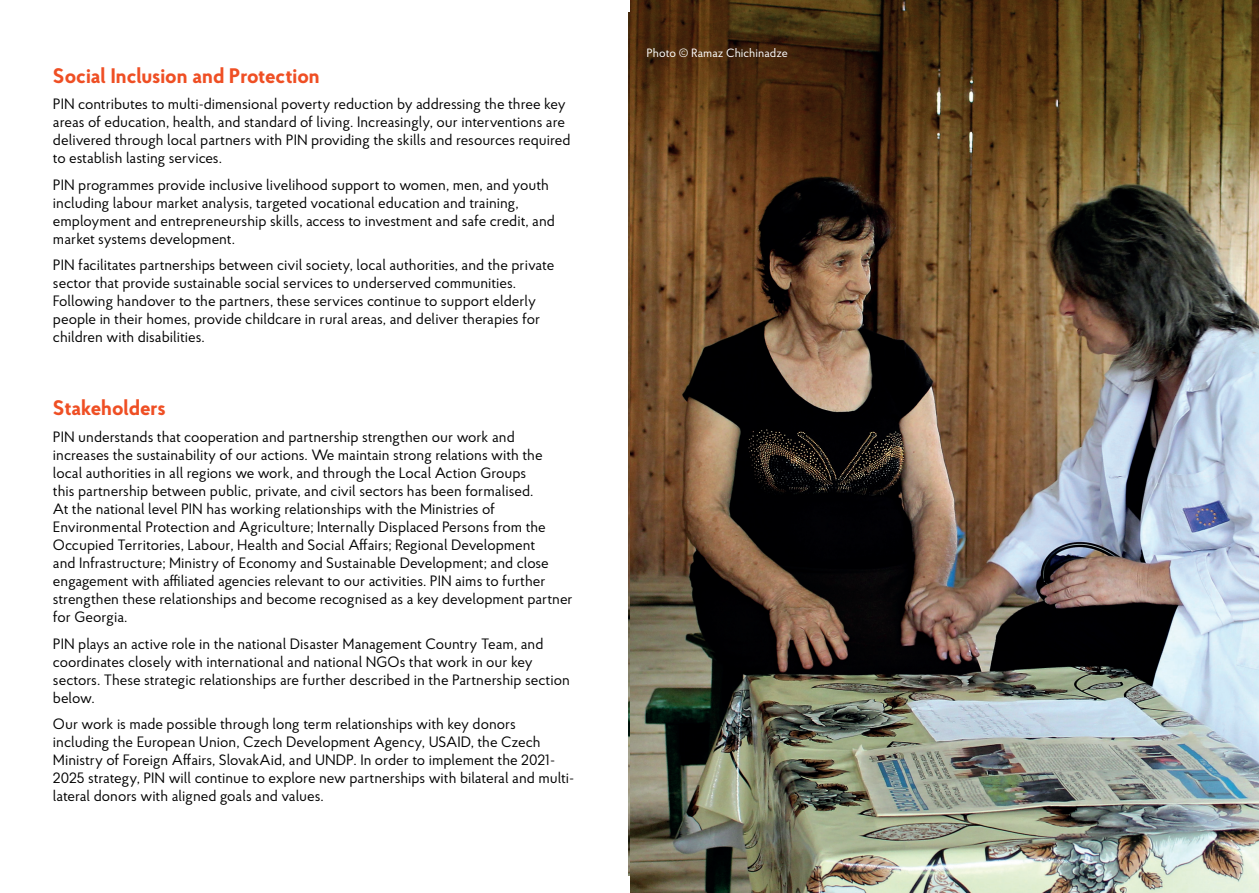
<style>
.page{position:relative;width:1259px;height:893px;background:#fff}
.page>*{position:absolute;margin:0;border:0;box-sizing:border-box;transform-origin:0 0}
.t1{font:700 21px "Proba Pro";color:#ef4f24}
.t2{font:15px/18px "Proba Pro";color:#000001}
.t3{font:12px "Proba Pro";color:#fff}
.t4{font:500 12px "Proba Pro";color:#fff}
.s1{font-family:"Open Sans";font-weight:700}
</style>
<div class="page">
<img style="left:630px;top:0;width:629px;height:893px">
<h1 class="t1" style="left:53px;top:61px;width:268px">Social Inclusion and Protection</h1>
<p class="t2" style="left:53px;top:94px;width:519px">PIN contributes to multi-dimensional poverty reduction by addressing the three key areas of education, health, and standard of living. Increasingly, our interventions are delivered through local partners with PIN providing the skills and resources required to establish lasting services.</p>
<p class="t2" style="left:53px;top:175px;width:503px">PIN programmes provide inclusive livelihood support to women, men, and youth including labour market analysis, targeted vocational education and training, employment and entrepreneurship skills, access to investment and safe credit, and market systems development.</p>
<p class="t2" style="left:53px;top:255px;width:503px">PIN facilitates partnerships between civil society, local authorities, and the private sector that provide sustainable social services to underserved communities.<br>Following handover to the partners, these services continue to support elderly people in their homes, provide childcare in rural areas, and deliver therapies for children with disabilities.</p>
<h1 class="t1" style="left:53px;top:394px;width:114px">Stakeholders</h1>
<p class="t2" style="left:53px;top:427px;width:521px">PIN understands that cooperation and partnership strengthen our work and increases the sustainability of our actions. We maintain strong relations with the local authorities in all regions we work, and through the Local Action Groups<br>this partnership between public, private, and civil sectors has been formalised.<br>At the national level PIN has working relationships with the Ministries of Environmental Protection and Agriculture; Internally Displaced Persons from the Occupied Territories, Labour, Health and Social Affairs; Regional Development<br>and Infrastructure; Ministry of Economy and Sustainable Development; and close engagement with affiliated agencies relevant to our activities. PIN aims to further strengthen these relationships and become recognised as a key development partner for Georgia.</p>
<p class="t2" style="left:53px;top:634px;width:518px">PIN plays an active role in the national Disaster Management Country Team, and coordinates closely with international and national NGOs that work in our key sectors. These strategic relationships are further described in the Partnership section below.</p>
<p class="t2" style="left:53px;top:714px;width:523px">Our work is made possible through long term relationships with key donors including the European Union, Czech Development Agency, USAID, the Czech Ministry of Foreign Affairs, SlovakAid, and UNDP. In order to implement the 2021- 2025 strategy, PIN will continue to explore new partnerships with bilateral and multi&shy;lateral donors with aligned goals and values.</p>
<p class="t4" style="left:669px;top:45px;width:142px">Photo <span class="s1">©</span> Ramaz Chichinadze</p>
<p class="t3" style="left:646px;top:45px;width:143px">Photo © Ramaz Chichinadze</p>
</div>
